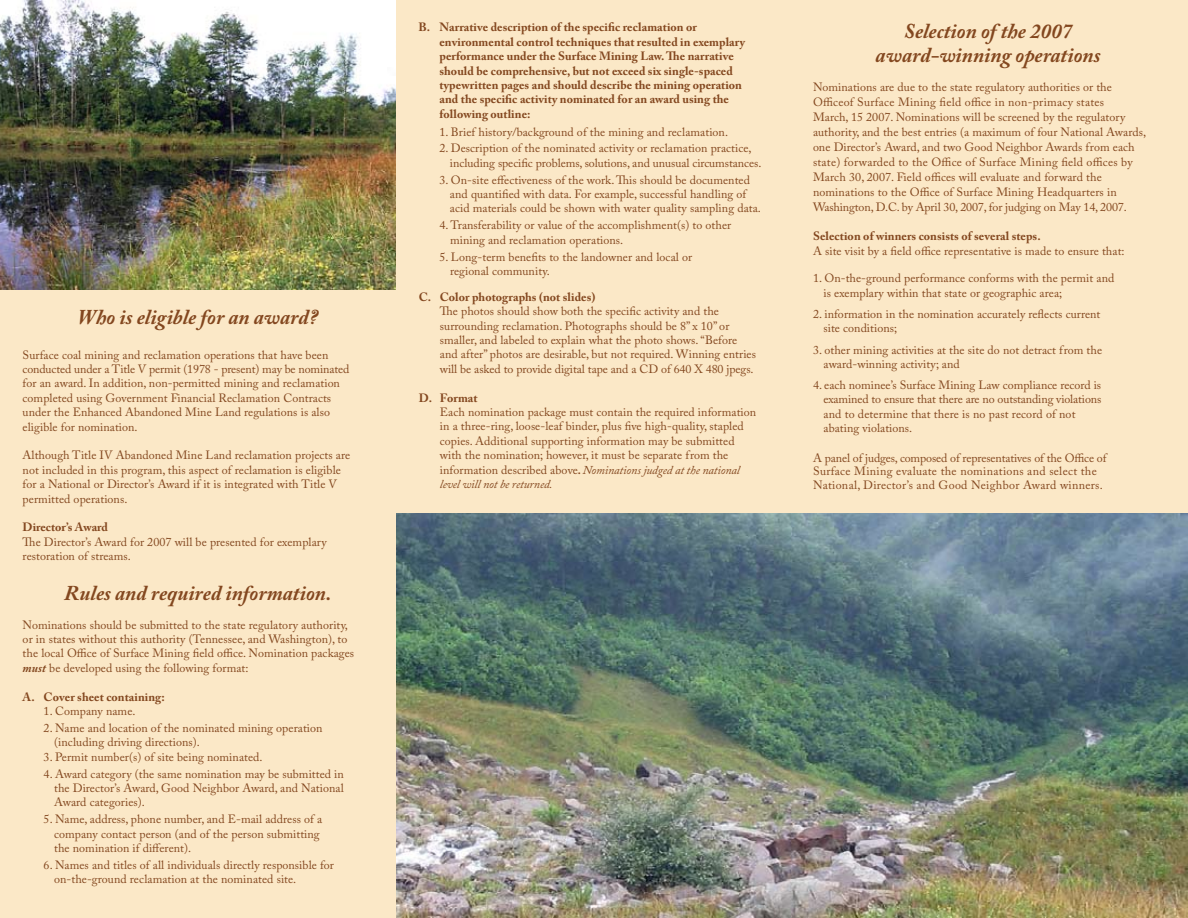
<style>
.page{position:relative;width:1188px;height:918px;background:#fbe8c7}
.page>*{position:absolute;margin:0;border:0;box-sizing:border-box;transform-origin:0 0}
.t1{font:italic 700 21px/24px "Adobe Caslon Pro";color:#83471f;text-align:center}
.t2{font:12px/14.4px "Adobe Caslon Pro";letter-spacing:.005em;color:#83471f}
.t3{font:700 12px/14.4px "Adobe Caslon Pro";letter-spacing:.005em;color:#83471f}
.t4{font:12px/13.5px "Adobe Caslon Pro";letter-spacing:.025em;color:#83471f}
.s1{font-weight:700;font-style:italic}
.s2{font-style:italic}
</style>
<div class="page">
<img style="left:0;top:0;width:396px;height:290px">
<img style="left:396px;top:513px;width:792px;height:405px">
<h1 class="t1" style="left:78px;top:305px;width:242px">Who is eligible for an award?</h1>
<p class="t2" style="left:23px;top:347px;width:328px">Surface coal mining and reclamation operations that have been conducted under a Title V permit (1978 - present) may be nominated for an award. In addition, non-permitted mining and reclamation completed using Government Financial Reclamation Contracts under the Enhanced Abandoned Mine Land regulations is also eligible for nomination.</p>
<p class="t2" style="left:23px;top:448px;width:329px">Although Title IV Abandoned Mine Land reclamation projects are not included in this program, this aspect of reclamation is eligible for a National or Director’s Award if it is integrated with Title V permitted operations.</p>
<p class="t3" style="left:23px;top:520px;width:87px">Director’s Award</p>
<p class="t2" style="left:23px;top:534px;width:306px">The Director’s Award for 2007 will be presented for exemplary restoration of streams.</p>
<h1 class="t1" style="left:65px;top:581px;width:268px">Rules and required information.</h1>
<p class="t2" style="left:23px;top:617px;width:333px">Nominations should be submitted to the state regulatory authority, or in states without this authority (Tennessee, and Washington), to the local Office of Surface Mining field office. Nomination packages <span class="s1">must</span> be developed using the following format:</p>
<p class="t3" style="left:23px;top:689px;width:144px">A. Cover sheet containing:</p>
<p class="t2" style="left:44px;top:704px;width:93px">1. Company name.</p>
<p class="t2" style="left:54px;top:721px;width:270px;text-indent:-10px">2. Name and location of the nominated mining operation (including driving directions).</p>
<p class="t2" style="left:44px;top:749px;width:220px">3. Permit number(s) of site being nominated.</p>
<p class="t2" style="left:54px;top:766px;width:291px;text-align:justify;text-indent:-10px">4. Award category (the same nomination may be submitted in the Director’s Award, Good Neighbor Award, and National Award categories).</p>
<p class="t2" style="left:54px;top:812px;width:270px;text-indent:-11px">5. Name, address, phone number, and E-mail address of a company contact person (and of the person submitting the nomination if different).</p>
<p class="t2" style="left:54px;top:857px;width:281px;text-indent:-10px">6. Names and titles of all individuals directly responsible for on-the-ground reclamation at the nominated site.</p>
<p class="t3" style="left:439px;top:20px;width:307px;text-indent:-21px">B. Narrative description of the specific reclamation or environmental control techniques that resulted in exemplary performance under the Surface Mining Law. The narrative should be comprehensive, but not exceed six single-spaced typewritten pages and should describe the mining operation and the specific activity nominated for an award using the following outline:</p>
<p class="t2" style="left:439px;top:124px;width:290px">1. Brief history/background of the mining and reclamation.</p>
<p class="t2" style="left:450px;top:141px;width:313px;text-indent:-10px">2. Description of the nominated activity or reclamation practice, including specific problems, solutions, and unusual circumstances.</p>
<p class="t2" style="left:450px;top:172px;width:312px;text-indent:-10px">3. On-site effectiveness of the work. This should be documented and quantified with data. For example, successful handling of acid materials could be shown with water quality sampling data.</p>
<p class="t2" style="left:450px;top:218px;width:283px;text-indent:-11px">4. Transferability or value of the accomplishment(s) to other mining and reclamation operations.</p>
<p class="t2" style="left:450px;top:249px;width:244px;text-indent:-10px">5. Long-term benefits to the landowner and local or regional community.</p>
<p class="t3" style="left:419px;top:289px;width:178px">C. Color photographs (not slides)</p>
<p class="t2" style="left:440px;top:304px;width:318px">The photos should show both the specific activity and the surrounding reclamation. Photographs should be 8” x 10” or smaller, and labeled to explain what the photo shows. “Before and after” photos are desirable, but not required. Winning entries will be asked to provide digital tape and a CD of 640 X 480 jpegs.</p>
<p class="t3" style="left:419px;top:390px;width:60px">D. Format</p>
<p class="t2" style="left:440px;top:405px;width:318px">Each nomination package must contain the required information in a three-ring, loose-leaf binder, plus five high-quality, stapled copies. Additional supporting information may be submitted with the nomination; however, it must be separate from the information described above<span class="s1">.</span> <span class="s2">Nominations judged at the national level will not be returned.</span></p>
<h1 class="t1" style="left:876px;top:19px;width:226px">Selection of the 2007 award-winning operations</h1>
<p class="t2" style="left:813px;top:80px;width:335px;line-height:15px">Nominations are due to the state regulatory authorities or the Officeof Surface Mining field office in non-primacy states<br>March, 15 2007. Nominations will be screened by the regulatory authority, and the best entries (a maximum of four National Awards, one Director’s Award, and two Good Neighbor Awards from each state) forwarded to the Office of Surface Mining field offices by March 30, 2007. Field offices will evaluate and forward the nominations to the Office of Surface Mining Headquarters in Washington, D.C. by April 30, 2007, for judging on May 14, 2007.</p>
<p class="t3" style="left:813px;top:229px;width:229px">Selection of winners consists of several steps.</p>
<p class="t2" style="left:813px;top:243px;width:313px">A site visit by a field office representative is made to ensure that:</p>
<p class="t2" style="left:823px;top:271px;width:292px;text-indent:-10px">1. On-the-ground performance conforms with the permit and is exemplary within that state or geographic area;</p>
<p class="t2" style="left:823px;top:307px;width:278px;text-indent:-10px">2. information in the nomination accurately reflects current site conditions;</p>
<p class="t2" style="left:823px;top:342px;width:280px;text-indent:-10px">3. other mining activities at the site do not detract from the award-winning activity; and</p>
<p class="t2" style="left:823px;top:378px;width:279px;text-indent:-10px">4. each nominee’s Surface Mining Law compliance record is examined to ensure that there are no outstanding violations and to determine that there is no past record of not abating violations.</p>
<p class="t4" style="left:813px;top:451px;width:295px">A panel of judges, composed of representatives of the Office of<br>Surface Mining evaluate the nominations and select the<br>National, Director’s and Good Neighbor Award winners.</p>
</div>
